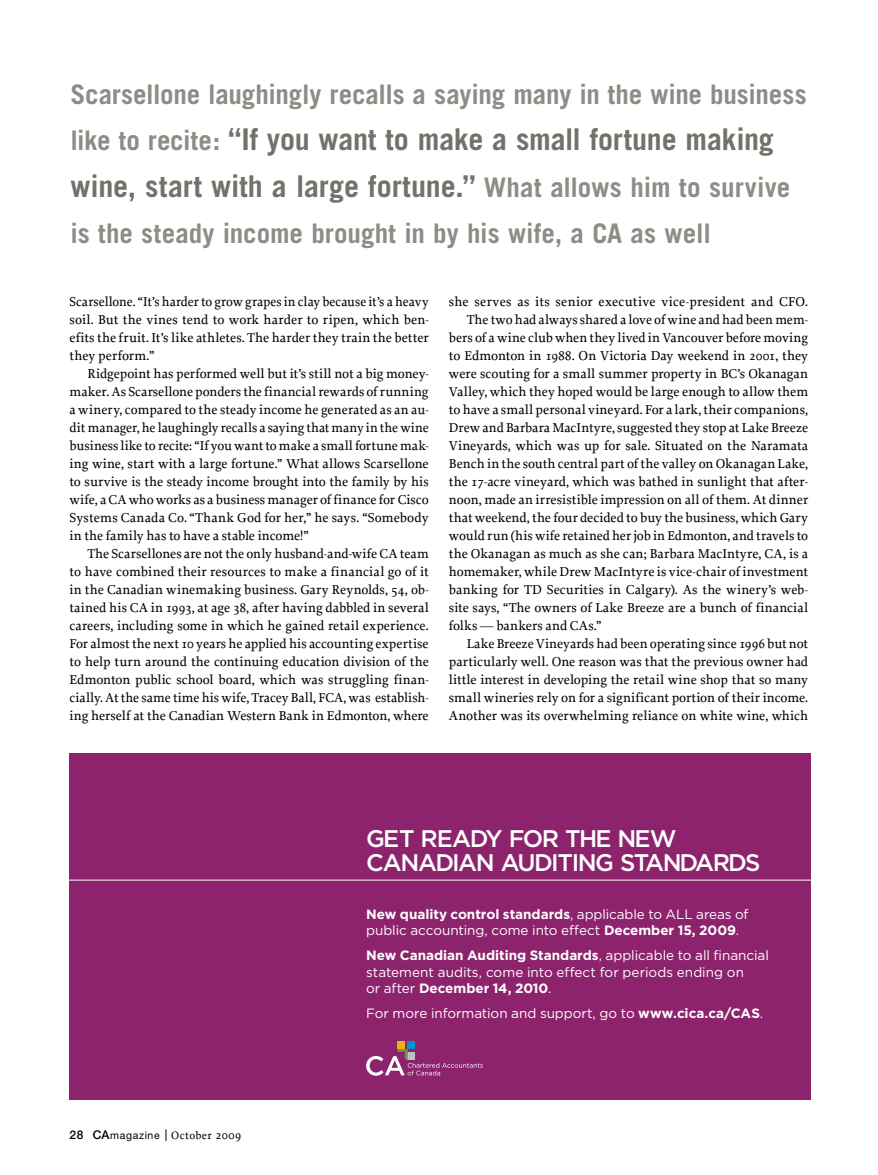
<style>
.page{position:relative;width:878px;height:1175px;background:#fff}
.page>*{position:absolute;margin:0;border:0;box-sizing:border-box;transform-origin:0 0}
.t1{font:700 30px/46.5px "Trade Gothic";letter-spacing:-.005em;color:#72726a}
.t2{font:700 27px "Trade Gothic";letter-spacing:-.005em;color:#8c8d85}
.t3{font:500 24px/24px "Gotham";letter-spacing:-.065em;color:#fff}
.t4{font:500 13.5px/18px "Proforma";color:#000;text-align:justify}
.t5{font:13.5px/16.2px "Gotham";color:#fff}
.t6{font:500 13.5px "Proforma";letter-spacing:.02em;color:#000}
.t7{font:10.5px "Helvetica Neue LT Std";letter-spacing:.055em;color:#000}
.s1{font-size:27px;color:#8c8d85}
.s2{font-weight:500;font-size:12px}
.s3{font-family:"Proforma";font-weight:500;font-size:11.25px}
.s4{font-family:"Proforma";font-weight:500;font-size:12.45px}
.s5{font-weight:700}
</style>
<div class="page">
<svg style="left:166px;top:1129px;width:1px;height:12px"></svg>
<div style="left:69px;top:753px;width:742px;height:346px;background:#8d236d"></div>
<div style="left:397px;top:1041px;width:8px;height:8px;background:#e7b513"></div>
<div style="left:407px;top:1041px;width:8px;height:8px;background:#0094ce"></div>
<svg style="left:366px;top:1049px;width:117px;height:26px"></svg>
<hr style="left:69px;top:879px;width:742px;height:1px;background:#fff">
<h2 class="t2" style="left:70px;top:77px;width:737px">Scarsellone laughingly recalls a saying many in the wine business</h2>
<h1 class="t1" style="left:70px;top:116px;width:721px"><span class="s1">like to recite:</span> “If you want to make a small fortune making wine, start with a large fortune.” <span class="s1">What allows him to survive</span></h1>
<h2 class="t2" style="left:71px;top:217px;width:642px">is the steady income brought in by his wife, a CA as well</h2>
<p class="t4" style="left:69px;top:292px;width:361px">Scarsellone. “It’s harder to grow grapes in clay because it’s a heavy soil. But the vines tend to work harder to ripen, which ben&shy;efits the fruit. It’s like athletes. The harder they train the better they perform.”</p>
<p class="t4" style="left:69px;top:364px;width:361px;text-indent:18px">Ridgepoint has performed well but it’s still not a big money&shy;maker. As Scarsellone ponders the financial rewards of running a winery, compared to the steady income he generated as an au&shy;dit manager, he laughingly recalls a saying that many in the wine business like to recite: “If you want to make a small fortune mak&shy;ing wine, start with a large fortune.” What allows Scarsellone to survive is the steady income brought into the family by his wife, a CA who works as a business manager of finance for Cisco Systems Canada Co. “Thank God for her,” he says. “Somebody in the family has to have a stable income!”</p>
<p class="t4" style="left:69px;top:544px;width:361px;text-indent:18px">The Scarsellones are not the only husband-and-wife CA team to have combined their resources to make a financial go of it in the Canadian winemaking business. Gary Reynolds, 54, ob&shy;tained his CA in 1993, at age 38, after having dabbled in several careers, including some in which he gained retail experience.<br>For almost the next 10 years he applied his accounting expertise to help turn around the continuing education division of the Edmonton public school board, which was struggling finan&shy;cially. At the same time his wife, Tracey Ball, FCA, was establish&shy;ing herself at the Canadian Western Bank in Edmonton, where</p>
<p class="t6" style="left:449px;top:293px;width:361px">she serves as its senior executive vice-president and CFO.</p>
<p class="t4" style="left:467px;top:310px;width:343px">The two had always shared a love of wine and had been mem-</p>
<p class="t4" style="left:449px;top:328px;width:361px">bers of a wine club when they lived in Vancouver before moving</p>
<p class="t4" style="left:449px;top:346px;width:361px">to Edmonton in 1988. On Victoria Day weekend in 2001, they</p>
<p class="t4" style="left:449px;top:364px;width:361px">were scouting for a small summer property in BC’s Okanagan</p>
<p class="t4" style="left:449px;top:382px;width:361px">Valley, which they hoped would be large enough to allow them</p>
<p class="t4" style="left:449px;top:400px;width:361px">to have a small personal vineyard. For a lark, their companions,</p>
<p class="t4" style="left:449px;top:418px;width:361px">Drew and Barbara MacIntyre, suggested they stop at Lake Breeze</p>
<p class="t4" style="left:449px;top:436px;width:361px">Vineyards, which was up for sale. Situated on the Naramata</p>
<p class="t4" style="left:449px;top:454px;width:361px">Bench in the south central part of the valley on Okanagan Lake,</p>
<p class="t4" style="left:449px;top:472px;width:361px">the 17-acre vineyard, which was bathed in sunlight that after-</p>
<p class="t4" style="left:449px;top:490px;width:361px">noon, made an irresistible impression on all of them. At dinner</p>
<p class="t4" style="left:449px;top:508px;width:361px">that weekend, the four decided to buy the business, which Gary</p>
<p class="t4" style="left:449px;top:526px;width:360px">would run (his wife retained her job in Edmonton, and travels to</p>
<p class="t4" style="left:449px;top:544px;width:361px">the Okanagan as much as she can; Barbara MacIntyre, CA, is a</p>
<p class="t4" style="left:449px;top:562px;width:361px">homemaker, while Drew MacIntyre is vice-chair of investment</p>
<p class="t4" style="left:449px;top:580px;width:361px">banking for TD Securities in Calgary). As the winery’s web-</p>
<p class="t4" style="left:449px;top:598px;width:361px">site says, “The owners of Lake Breeze are a bunch of financial</p>
<p class="t4" style="left:449px;top:616px;width:154px">folks — bankers and CAs.”</p>
<p class="t4" style="left:467px;top:634px;width:343px">Lake Breeze Vineyards had been operating since 1996 but not</p>
<p class="t4" style="left:449px;top:652px;width:361px">particularly well. One reason was that the previous owner had</p>
<p class="t4" style="left:449px;top:670px;width:361px">little interest in developing the retail wine shop that so many</p>
<p class="t4" style="left:449px;top:688px;width:361px">small wineries rely on for a significant portion of their income.</p>
<p class="t4" style="left:449px;top:706px;width:361px">Another was its overwhelming reliance on white wine, which</p>
<p class="t7" style="left:70px;top:1128px;width:173px"><span class="s2">28 CA</span>magazine <span class="s3">October</span> <span class="s4">2009</span></p>
<h3 class="t3" style="left:366px;top:826px;width:396px">GET READY FOR THE NEW<br>CANADIAN AUDITING STANDARDS</h3>
<p class="t5" style="left:366px;top:905px;width:384px"><span class="s5">New quality control standards</span>, applicable to ALL areas of public accounting, come into effect <span class="s5">December 15, 2009</span>.</p>
<p class="t5" style="left:366px;top:947px;width:404px"><span class="s5">New Canadian Auditing Standards</span>, applicable to all financial statement audits, come into effect for periods ending on<br>or after <span class="s5">December 14, 2010</span>.</p>
<p class="t5" style="left:366px;top:1004px;width:398px">For more information and support, go to <span class="s5">www.cica.ca/CAS</span>.</p>
</div>
